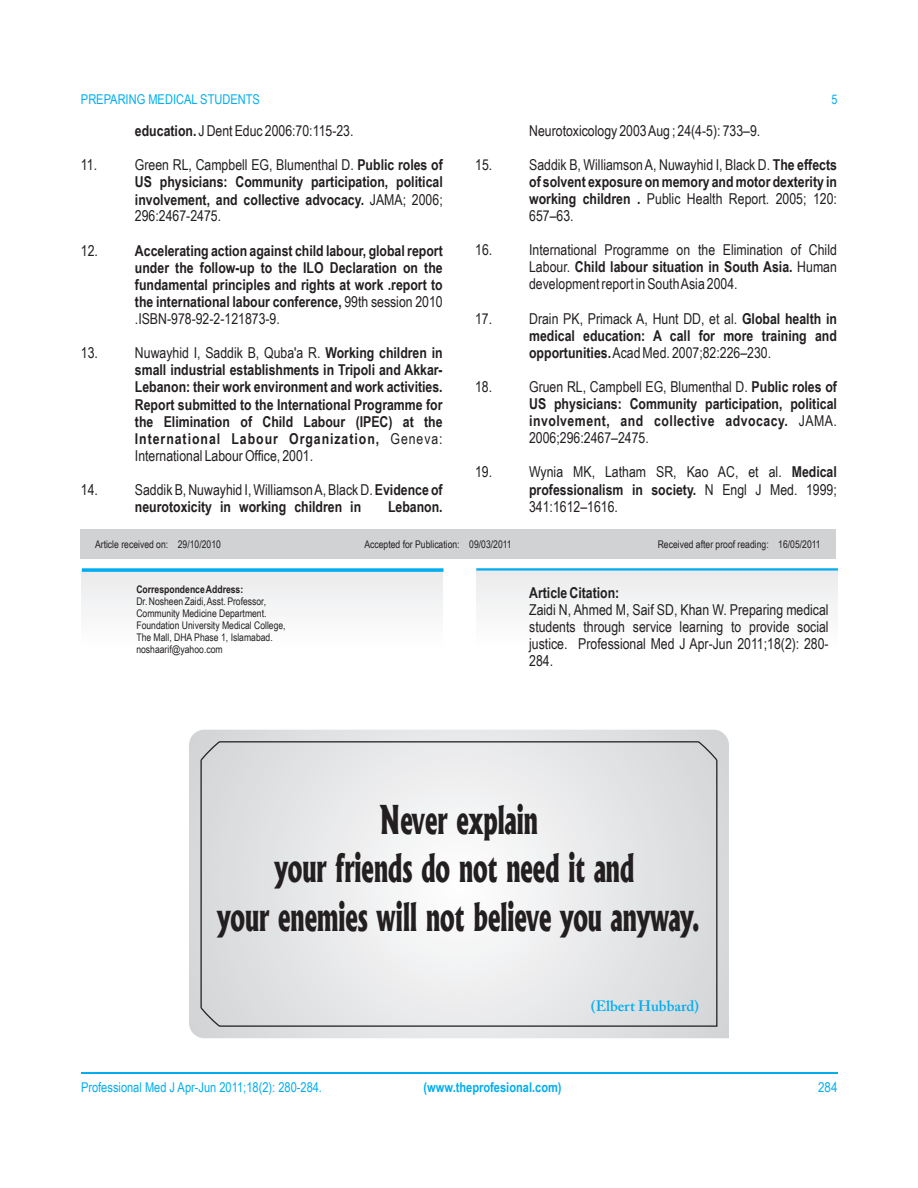
<style>
.page{position:relative;width:918px;height:1188px;background:#fff}
.page>*{position:absolute;margin:0;border:0;box-sizing:border-box;transform-origin:0 0}
.t1{font:800 38.1px/48.2px "Albertus";color:#231f20;text-align:center;scale:.63 1}
.t2{font:15px/17px "Arial Narrow";color:#231f20}
.t3{font:700 15px/17.1px "Arial Narrow";color:#231f20}
.t4{font:700 15px "Arial Narrow";letter-spacing:.035em;color:#231f20}
.t5{font:700 15px "Arial Narrow";letter-spacing:.065em;color:#231f20}
.t6{font:600 15px "Adobe Caslon Pro";color:#00aeef}
.t7{font:13.5px "Arial Narrow";color:#00aeef}
.t8{font:700 13.5px "Arial Narrow";color:#00aeef}
.t9{font:13.5px "Arial Narrow";color:#00aeef;scale:1.04 1}
.t10{font:13.2px "Arial Narrow";color:#00aeef}
.t11{font:10.5px/11.9px "Arial Narrow";color:#231f20}
.t12{font:700 10.5px "Arial Narrow";color:#231f20}
.s1{font-weight:700}
.s2{font-weight:400}
</style>
<div class="page">
<hr style="left:81px;top:1072px;width:756px;height:2px;background:#00aeef">
<div style="left:80px;top:529px;width:756px;height:30px;background:#d1d2d4"></div>
<svg style="left:82px;top:568px;width:361px;height:4px"></svg>
<hr style="left:476px;top:568px;width:362px;height:3px;background:#00aeef">
<svg style="left:189px;top:730px;width:540px;height:308px;background:#dcdddf"></svg>
<svg style="left:200px;top:741px;width:518px;height:286px"></svg>
<p class="t7" style="left:81px;top:94px;width:180px">PREPARING MEDICAL STUDENTS</p>
<p class="t10" style="left:832px;top:94px;width:8px">5</p>
<p class="t2" style="left:135px;top:124px;width:220px"><span class="s1">education.</span> J Dent Educ 2006:70:115-23.</p>
<p class="t2" style="left:529px;top:124px;width:233px">Neurotoxicology 2003 Aug ; 24(4-5): 733–9.</p>
<p class="t2" style="left:81px;top:158px;width:18px">11.</p>
<p class="t2" style="left:135px;top:158px;width:309px">Green RL, Campbell EG, Blumenthal D. <span class="s1">Public roles of</span></p>
<p class="t2" style="left:475px;top:158px;width:19px">15.</p>
<p class="t2" style="left:529px;top:158px;width:309px">Saddik B, Williamson A, Nuwayhid I, Black D. <span class="s1">The effects</span></p>
<p class="t3" style="left:135px;top:175px;width:309px">US physicians: Community participation, political</p>
<p class="t3" style="left:529px;top:175px;width:309px">of solvent exposure on memory and motor dexterity in</p>
<p class="t3" style="left:135px;top:192px;width:309px">involvement, and collective advocacy. <span class="s2">JAMA; 2006;</span></p>
<p class="t2" style="left:529px;top:192px;width:309px"><span class="s1">working children .</span> Public Health Report. 2005; 120:</p>
<p class="t2" style="left:135px;top:209px;width:88px">296:2467-2475.</p>
<p class="t2" style="left:529px;top:209px;width:46px">657–63.</p>
<p class="t2" style="left:81px;top:243px;width:19px">12.</p>
<p class="t3" style="left:135px;top:243px;width:309px">Accelerating action against child labour, global report</p>
<p class="t2" style="left:475px;top:243px;width:19px">16.</p>
<p class="t2" style="left:529px;top:243px;width:309px">International Programme on the Elimination of Child</p>
<p class="t3" style="left:135px;top:260px;width:309px">under the follow-up to the ILO Declaration on the</p>
<p class="t3" style="left:529px;top:260px;width:309px"><span class="s2">Labour.</span> Child labour situation in South Asia. <span class="s2">Human</span></p>
<p class="t3" style="left:135px;top:277px;width:309px">fundamental principles and rights at work .report to</p>
<p class="t2" style="left:529px;top:277px;width:210px">development report in South Asia 2004.</p>
<p class="t2" style="left:135px;top:295px;width:309px"><span class="s1">the international labour conference,</span> 99th session 2010 .ISBN-978-92-2-121873-9.</p>
<p class="t2" style="left:475px;top:311px;width:19px">17.</p>
<p class="t3" style="left:529px;top:311px;width:309px"><span class="s2">Drain PK, Primack A, Hunt DD, et al.</span> Global health in medical education: A call for more training and</p>
<p class="t2" style="left:81px;top:346px;width:19px">13.</p>
<p class="t2" style="left:135px;top:346px;width:309px">Nuwayhid I, Saddik B, Quba'a R. <span class="s1">Working children in</span></p>
<p class="t2" style="left:529px;top:346px;width:244px"><span class="s1">opportunities.</span>Acad Med. 2007;82:226–230.</p>
<p class="t3" style="left:135px;top:363px;width:309px">small industrial establishments in Tripoli and Akkar-<br>Lebanon: their work environment and work activities.</p>
<p class="t2" style="left:475px;top:380px;width:19px">18.</p>
<p class="t2" style="left:529px;top:380px;width:309px">Gruen RL, Campbell EG, Blumenthal D. <span class="s1">Public roles of</span></p>
<p class="t3" style="left:135px;top:397px;width:309px">Report submitted to the International Programme for</p>
<p class="t3" style="left:529px;top:397px;width:309px">US physicians: Community participation, political</p>
<p class="t3" style="left:135px;top:414px;width:309px">the Elimination of Child Labour (IPEC) at the</p>
<p class="t4" style="left:529px;top:415px;width:309px">involvement, and collective advocacy. <span class="s2">JAMA.</span></p>
<p class="t5" style="left:135px;top:433px;width:309px">International Labour Organization, <span class="s2">Geneva:</span></p>
<p class="t2" style="left:529px;top:431px;width:121px">2006;296:2467–2475.</p>
<p class="t2" style="left:135px;top:449px;width:180px">International Labour Office, 2001.</p>
<p class="t2" style="left:475px;top:465px;width:19px">19.</p>
<p class="t2" style="left:529px;top:465px;width:309px">Wynia MK, Latham SR, Kao AC, et al. <span class="s1">Medical</span></p>
<p class="t2" style="left:81px;top:483px;width:19px">14.</p>
<p class="t2" style="left:135px;top:483px;width:309px">Saddik B, Nuwayhid I, Williamson A, Black D. <span class="s1">Evidence of</span></p>
<p class="t3" style="left:529px;top:482px;width:309px">professionalism in society. <span class="s2">N Engl J Med. 1999;</span></p>
<p class="t3" style="left:135px;top:500px;width:228px">neurotoxicity in working children in</p>
<p class="t3" style="left:388px;top:500px;width:56px">Lebanon.</p>
<p class="t2" style="left:529px;top:499px;width:90px">341:1612–1616.</p>
<p class="t11" style="left:95px;top:539px;width:127px">Article received on: 29/10/2010</p>
<p class="t11" style="left:658px;top:539px;width:165px">Received after proof reading: 16/05/2011</p>
<p class="t12" style="left:136px;top:586px;width:108px">Correspondence Address:</p>
<p class="t11" style="left:136px;top:597px;width:151px">Dr. Nosheen Zaidi, Asst. Professor, Community Medicine Department.<br>Foundation University Medical College, The Mall, DHA Phase 1, Islamabad. noshaarif@yahoo.com</p>
<p class="t11" style="left:364px;top:539px;width:149px">Accepted for Publication: 09/03/2011</p>
<p class="t3" style="left:529px;top:585px;width:92px">Article Citation:</p>
<p class="t2" style="left:529px;top:602px;width:301px;text-align:justify">Zaidi N, Ahmed M, Saif SD, Khan W. Preparing medical students through service learning to provide social justice. Professional Med J Apr-Jun 2011;18(2): 280- 284.</p>
<h1 class="t1" style="left:218px;top:799px;width:768px">Never explain<br>your friends do not need it and<br>your enemies will not believe you anyway.</h1>
<p class="t6" style="left:591px;top:1000px;width:110px">(Elbert Hubbard)</p>
<p class="t7" style="left:81px;top:1082px;width:243px">Professional Med J Apr-Jun 2011;18(2): 280-284.</p>
<p class="t8" style="left:424px;top:1082px;width:140px">(www.theprofesional.com)</p>
<p class="t9" style="left:818px;top:1082px;width:20px">284</p>
</div>
